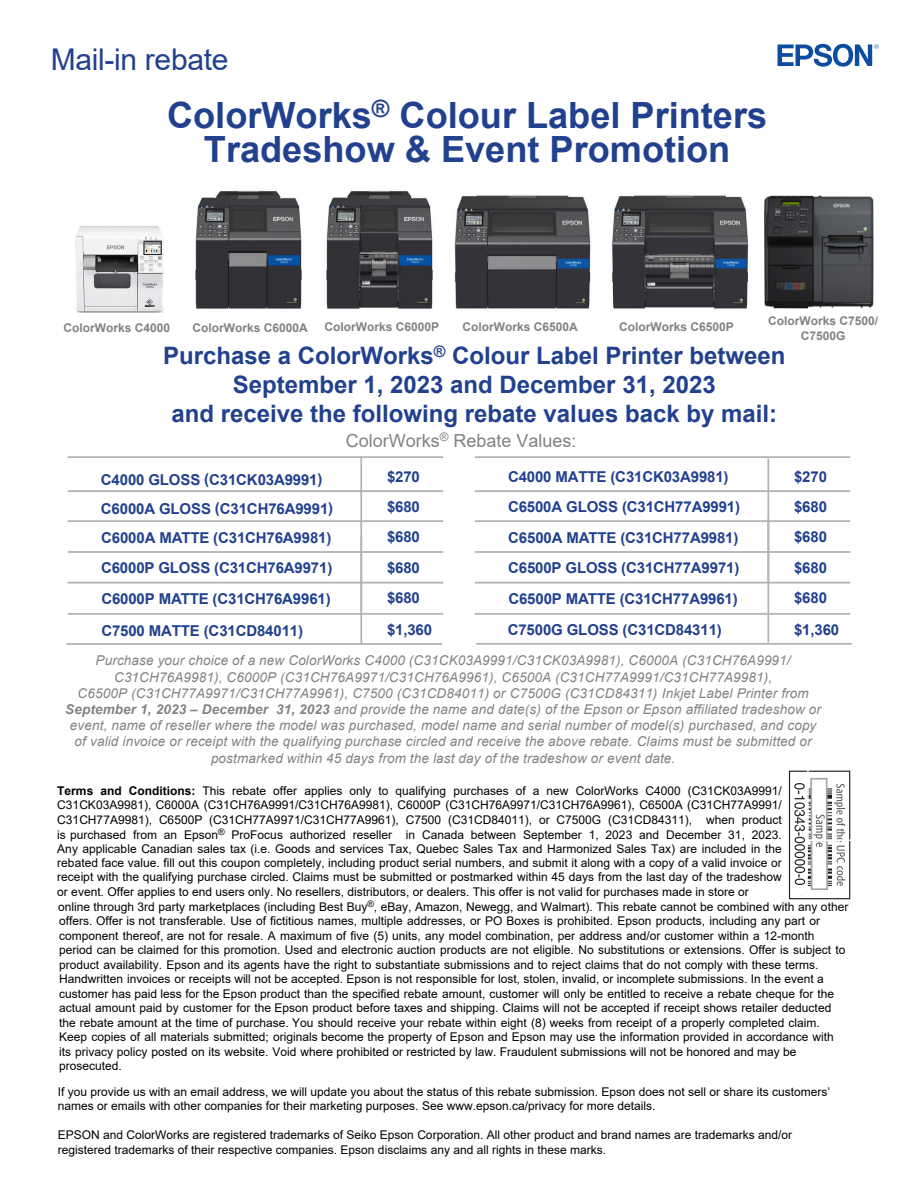
<style>
.page{position:relative;width:918px;height:1188px;background:#fff}
.page>*{position:absolute;margin:0;border:0;box-sizing:border-box;transform-origin:0 0}
.t1{font:700 36.15px/34px "Arial";color:#21408e;text-align:center}
.t2{font:30px "Arial";letter-spacing:-.01em;color:#21408e}
.t3{font:700 24px/28.8px "Arial";color:#21408e;text-align:center}
.t4{font:18px "Arial";color:#808285}
.t5{font:700 15px/30.6px "Arial";letter-spacing:-.01em;color:#21408e;text-align:justify}
.t6{font:italic 13.5px/16.2px "Arial";letter-spacing:.01em;color:#808284;text-align:center}
.t7{font:12px/14.5px "Arial";color:#000}
.t8{font:700 12px/14.4px "Arial";color:#808285;text-align:center}
.s1{font-style:inherit}
.s2{font-weight:700}
</style>
<div class="page">
<svg style="left:778px;top:44px;width:101px;height:23px"></svg>
<div style="left:789px;top:771px;width:61px;height:128px;background:#fff;border:1px solid #231f20"></div>
<svg style="left:794px;top:777px;width:52px;height:119px"></svg>
<div style="left:807px;top:695px;width:80px;height:146px;border:2px solid #fff"></div>
<hr style="left:68px;top:456px;width:375px;height:2px;background:#b2b3b7">
<hr style="left:68px;top:520px;width:375px;height:2px;background:#b2b3b7">
<hr style="left:68px;top:551px;width:375px;height:2px;background:#b2b3b7">
<hr style="left:68px;top:582px;width:375px;height:2px;background:#b2b3b7">
<hr style="left:68px;top:613px;width:375px;height:2px;background:#b2b3b7">
<hr style="left:360px;top:457px;width:2px;height:154px;background:#b2b3b7">
<hr style="left:475px;top:456px;width:375px;height:2px;background:#b2b3b7">
<hr style="left:475px;top:520px;width:375px;height:2px;background:#b2b3b7">
<hr style="left:475px;top:551px;width:375px;height:2px;background:#b2b3b7">
<hr style="left:475px;top:582px;width:375px;height:2px;background:#b2b3b7">
<hr style="left:475px;top:613px;width:375px;height:2px;background:#b2b3b7">
<hr style="left:767px;top:459px;width:2px;height:123px;background:#b2b3b7">
<img style="left:195px;top:190px;width:107px;height:119px">
<img style="left:326px;top:190px;width:107px;height:119px">
<img style="left:454px;top:195px;width:137px;height:114px">
<img style="left:612px;top:195px;width:137px;height:114px">
<img style="left:764px;top:196px;width:109px;height:112px">
<hr style="left:67px;top:643px;width:375px;height:2px;background:#b2b3b7">
<hr style="left:360px;top:537px;width:2px;height:107px;background:#b2b3b7">
<hr style="left:767px;top:519px;width:2px;height:123px;background:#b2b3b7">
<hr style="left:476px;top:643px;width:376px;height:2px;background:#b2b3b7">
<img style="left:75px;top:226px;width:89px;height:86px">
<hr style="left:68px;top:490px;width:375px;height:2px;background:#b2b3b7">
<hr style="left:475px;top:490px;width:375px;height:2px;background:#b2b3b7">
<h2 class="t2" style="left:51px;top:39px;width:179px">Mail-in rebate</h2>
<h1 class="t1" style="left:167px;top:99px;width:602px">ColorWorks<sup>®</sup> Colour Label Printers<br>Tradeshow &amp; Event Promotion</h1>
<p class="t8" style="left:768px;top:314px;width:112px">ColorWorks C7500/<br>C7500G</p>
<p class="t8" style="left:324px;top:320px;width:116px">ColorWorks C6000P</p>
<p class="t8" style="left:462px;top:320px;width:117px">ColorWorks C6500A</p>
<p class="t8" style="left:619px;top:320px;width:116px">ColorWorks C6500P</p>
<h3 class="t3" style="left:163px;top:342px;width:624px">Purchase a ColorWorks<sup>®</sup> Colour Label Printer between<br><span class="s1">September 1</span>, 2023 <span class="s1">and</span> December 31, 2023<br>and receive the following rebate values back by mail:</h3>
<h3 class="t4" style="left:346px;top:428px;width:232px">ColorWorks<sup>®</sup> Rebate Values:</h3>
<p class="t8" style="left:64px;top:321px;width:108px">ColorWorks C4000</p>
<p class="t8" style="left:193px;top:321px;width:117px">ColorWorks C6000A</p>
<p class="t5" style="left:101px;top:464px;width:223px">C4000 GLOSS (C31CK03A9991)</p>
<p class="t5" style="left:387px;top:461px;width:34px">$270</p>
<p class="t5" style="left:508px;top:461px;width:222px">C4000 MATTE (C31CK03A9981)</p>
<p class="t5" style="left:794px;top:461px;width:34px">$270</p>
<p class="t5" style="left:101px;top:495px;width:234px;line-height:28.5px">C6000A GLOSS (C31CH76A9991)<br>C6000A MATTE (C31CH76A9981)</p>
<p class="t5" style="left:101px;top:553px;width:233px;line-height:31.2px">C6000P GLOSS (C31CH76A9971)<br>C6000P MATTE (C31CH76A9961)</p>
<p class="t5" style="left:387px;top:491px;width:34px">$680 $680 $680 $680</p>
<p class="t5" style="left:508px;top:491px;width:234px">C6500A GLOSS (C31CH77A9991)<br>C6500A MATTE (C31CH77A9981)<br>C6500P GLOSS (C31CH77A9971)<br>C6500P MATTE (C31CH77A9961)</p>
<p class="t5" style="left:794px;top:491px;width:34px">$680 $680 $680 $680</p>
<p class="t5" style="left:101px;top:616px;width:203px">C7500 MATTE (C31CD84011)</p>
<p class="t5" style="left:387px;top:615px;width:47px">$1,360</p>
<p class="t5" style="left:508px;top:614px;width:216px">C7500G GLOSS (C31CD84311)</p>
<p class="t5" style="left:794px;top:615px;width:47px">$1,360</p>
<p class="t6" style="left:65px;top:653px;width:757px"><span class="s1">Purchase your choice of a new ColorWorks C4000 (C31CK03A9991/C31CK03A9981), C6000A (C31CH76A9991/ C31CH76A9981), C6000P (C31CH76A9971/C31CH76A9961), C6500A (C31CH77A9991/C31CH77A9981),<br>C6500P (C31CH77A9971/C31CH77A9961), C7500 (C31CD84011) or C7500G (C31CD84311) Inkjet Label Printer from </span><span class="s2">September 1, 2023 – December 31, 2023</span> and provide the name and date(s) of the Epson or Epson affiliated tradeshow or event, name of reseller where the model was purchased, model name and serial number of model(s) purchased, and copy of valid invoice or receipt with the qualifying purchase circled and receive the above rebate. Claims must be submitted or postmarked within 45 days from the last day of the tradeshow or event date.</p>
<p class="t7" style="left:57px;top:783px;width:793px"><span class="s2">Terms and Conditions:</span> This rebate offer applies only to qualifying purchases of a new ColorWorks C4000 (C31CK03A9991/ C31CK03A9981), C6000A (C31CH76A9991/C31CH76A9981), C6000P (C31CH76A9971/C31CH76A9961), C6500A (C31CH77A9991/ C31CH77A9981), C6500P (C31CH77A9971/C31CH77A9961), C7500 (C31CD84011), or C7500G (C31CD84311), when product<br>is purchased from an Epson<sup>®</sup> ProFocus authorized reseller in Canada between September 1, 2023 and December 31, 2023.<br>Any applicable Canadian sales tax (i.e. Goods and services Tax, Quebec Sales Tax and Harmonized Sales Tax) are included in the<br>rebated face value. fill out this coupon completely, including product serial numbers, and submit it along with a copy of a valid invoice or<br>receipt with the qualifying purchase circled. Claims must be submitted or postmarked within 45 days from the last day of the tradeshow<br>or event. Offer applies to end users only. No resellers, distributors, or dealers. This offer is not valid for purchases made in store or<br>online through 3rd party marketplaces (including Best Buy<sup>®</sup>, eBay, Amazon, Newegg, and Walmart). This rebate cannot be combined with any other</p>
<p class="t7" style="left:59px;top:914px;width:788px">offers. Offer is not transferable. Use of fictitious names, multiple addresses, or PO Boxes is prohibited. Epson products, including any part or component thereof, are not for resale. A maximum of five (5) units, any model combination, per address and/or customer within a 12-month period can be claimed for this promotion. Used and electronic auction products are not eligible. No substitutions or extensions. Offer is subject to product availability. Epson and its agents have the right to substantiate submissions and to reject claims that do not comply with these terms.<br>Handwritten invoices or receipts will not be accepted. Epson is not responsible for lost, stolen, invalid, or incomplete submissions. In the event a customer has paid less for the Epson product than the specified rebate amount, customer will only be entitled to receive a rebate cheque for the actual amount paid by customer for the Epson product before taxes and shipping. Claims will not be accepted if receipt shows retailer deducted the rebate amount at the time of purchase. You should receive your rebate within eight (8) weeks from receipt of a properly completed claim.<br>Keep copies of all materials submitted; originals become the property of Epson and Epson may use the information provided in accordance with its privacy policy posted on its website. Void where prohibited or restricted by law. Fraudulent submissions will not be honored and may be prosecuted.</p>
<p class="t7" style="left:58px;top:1085px;width:774px">If you provide us with an email address, we will update you about the status of this rebate submission. Epson does not sell or share its customers’ names or emails with other companies for their marketing purposes. See www.epson.ca/privacy for more details.</p>
<p class="t7" style="left:58px;top:1128px;width:736px">EPSON and ColorWorks are registered trademarks of Seiko Epson Corporation. All other product and brand names are trademarks and/or registered trademarks of their respective companies. Epson disclaims any and all rights in these marks.</p>
</div>
